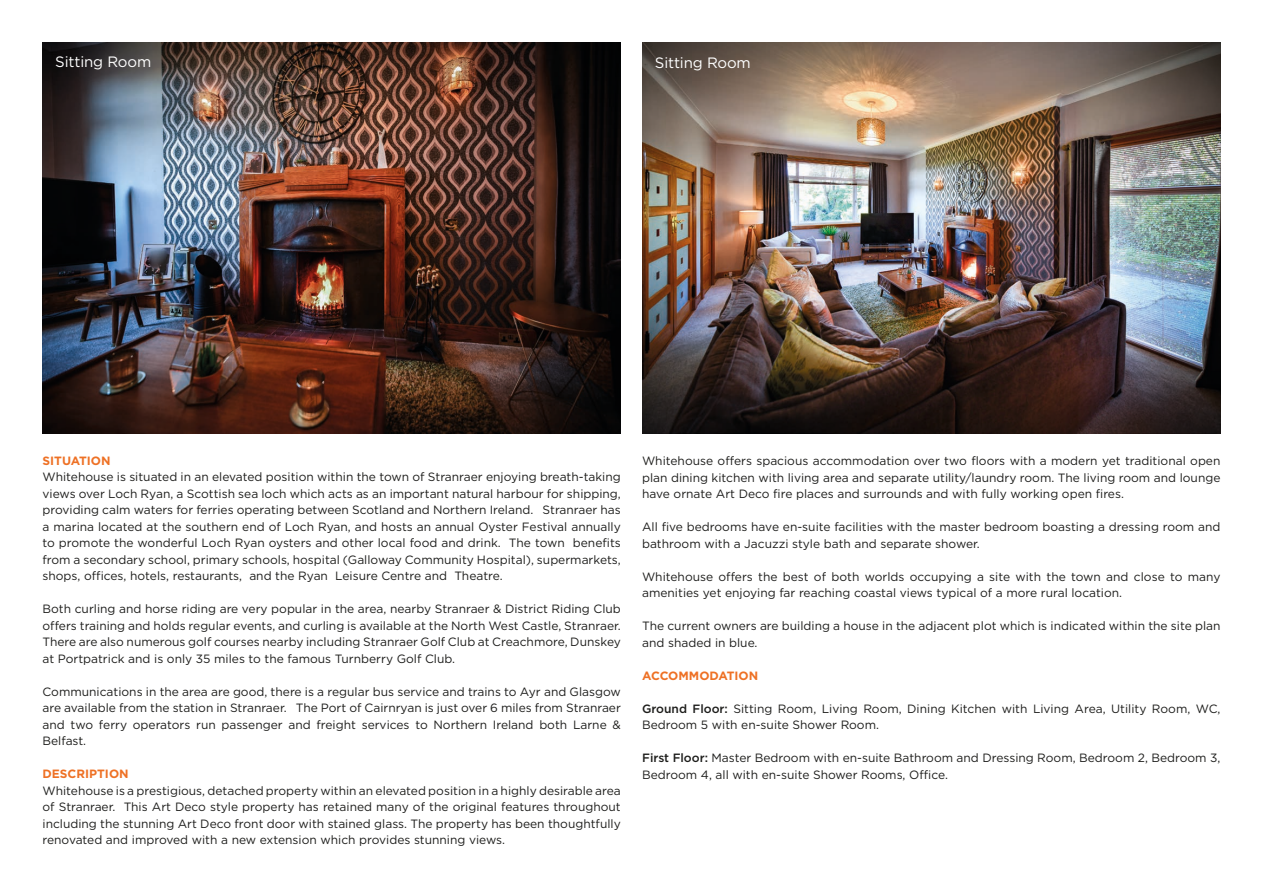
<style>
.page{position:relative;width:1263px;height:893px;background:#fff}
.page>*{position:absolute;margin:0;border:0;box-sizing:border-box;transform-origin:0 0}
.t1{font:15px "Gotham";letter-spacing:-.01em;color:#fff}
.t2{font:12px/16.5px "Gotham";color:#1d1d1b;text-align:justify}
.t3{font:700 12px "Gotham";color:#ee7125}
.s1{font-weight:500}
</style>
<div class="page">
<img style="left:43px;top:43px;width:578px;height:390px">
<img style="left:642px;top:43px;width:578px;height:391px">
<p class="t1" style="left:55px;top:52px;width:98px">Sitting Room</p>
<p class="t1" style="left:655px;top:53px;width:97px">Sitting Room</p>
<p class="t3" style="left:43px;top:452px;width:70px">SITUATION</p>
<p class="t2" style="left:43px;top:468px;width:580px">Whitehouse is situated in an elevated position within the town of Stranraer enjoying breath-taking views over Loch Ryan, a Scottish sea loch which acts as an important natural harbour for shipping, providing calm waters for ferries operating between Scotland and Northern Ireland. Stranraer has a marina located at the southern end of Loch Ryan, and hosts an annual Oyster Festival annually to promote the wonderful Loch Ryan oysters and other local food and drink. The town benefits from a secondary school, primary schools, hospital (Galloway Community Hospital), supermarkets, shops, offices, hotels, restaurants, and the Ryan Leisure Centre and Theatre.</p>
<p class="t2" style="left:43px;top:600px;width:580px">Both curling and horse riding are very popular in the area, nearby Stranraer &amp; District Riding Club offers training and holds regular events, and curling is available at the North West Castle, Stranraer.<br>There are also numerous golf courses nearby including Stranraer Golf Club at Creachmore, Dunskey at Portpatrick and is only 35 miles to the famous Turnberry Golf Club.</p>
<p class="t2" style="left:43px;top:683px;width:580px">Communications in the area are good, there is a regular bus service and trains to Ayr and Glasgow are available from the station in Stranraer. The Port of Cairnryan is just over 6 miles from Stranraer and two ferry operators run passenger and freight services to Northern Ireland both Larne &amp; Belfast.</p>
<p class="t3" style="left:43px;top:766px;width:88px">DESCRIPTION</p>
<p class="t2" style="left:43px;top:782px;width:580px">Whitehouse is a prestigious, detached property within an elevated position in a highly desirable area of Stranraer. This Art Deco style property has retained many of the original features throughout including the stunning Art Deco front door with stained glass. The property has been thoughtfully renovated and improved with a new extension which provides stunning views.</p>
<p class="t2" style="left:642px;top:452px;width:580px">Whitehouse offers spacious accommodation over two floors with a modern yet traditional open plan dining kitchen with living area and separate utility/laundry room. The living room and lounge have ornate Art Deco fire places and surrounds and with fully working open fires.</p>
<p class="t2" style="left:642px;top:518px;width:580px">All five bedrooms have en-suite facilities with the master bedroom boasting a dressing room and bathroom with a Jacuzzi style bath and separate shower.</p>
<p class="t2" style="left:642px;top:568px;width:580px">Whitehouse offers the best of both worlds occupying a site with the town and close to many amenities yet enjoying far reaching coastal views typical of a more rural location.</p>
<p class="t2" style="left:642px;top:617px;width:580px">The current owners are building a house in the adjacent plot which is indicated within the site plan and shaded in blue.</p>
<p class="t3" style="left:642px;top:667px;width:118px">ACCOMMODATION</p>
<p class="t2" style="left:642px;top:700px;width:580px"><span class="s1">Ground Floor:</span> Sitting Room, Living Room, Dining Kitchen with Living Area, Utility Room, WC,<br>Bedroom 5 with en-suite Shower Room.</p>
<p class="t2" style="left:642px;top:749px;width:580px"><span class="s1">First Floor:</span> Master Bedroom with en-suite Bathroom and Dressing Room, Bedroom 2, Bedroom 3,<br>Bedroom 4, all with en-suite Shower Rooms, Office.</p>
</div>
